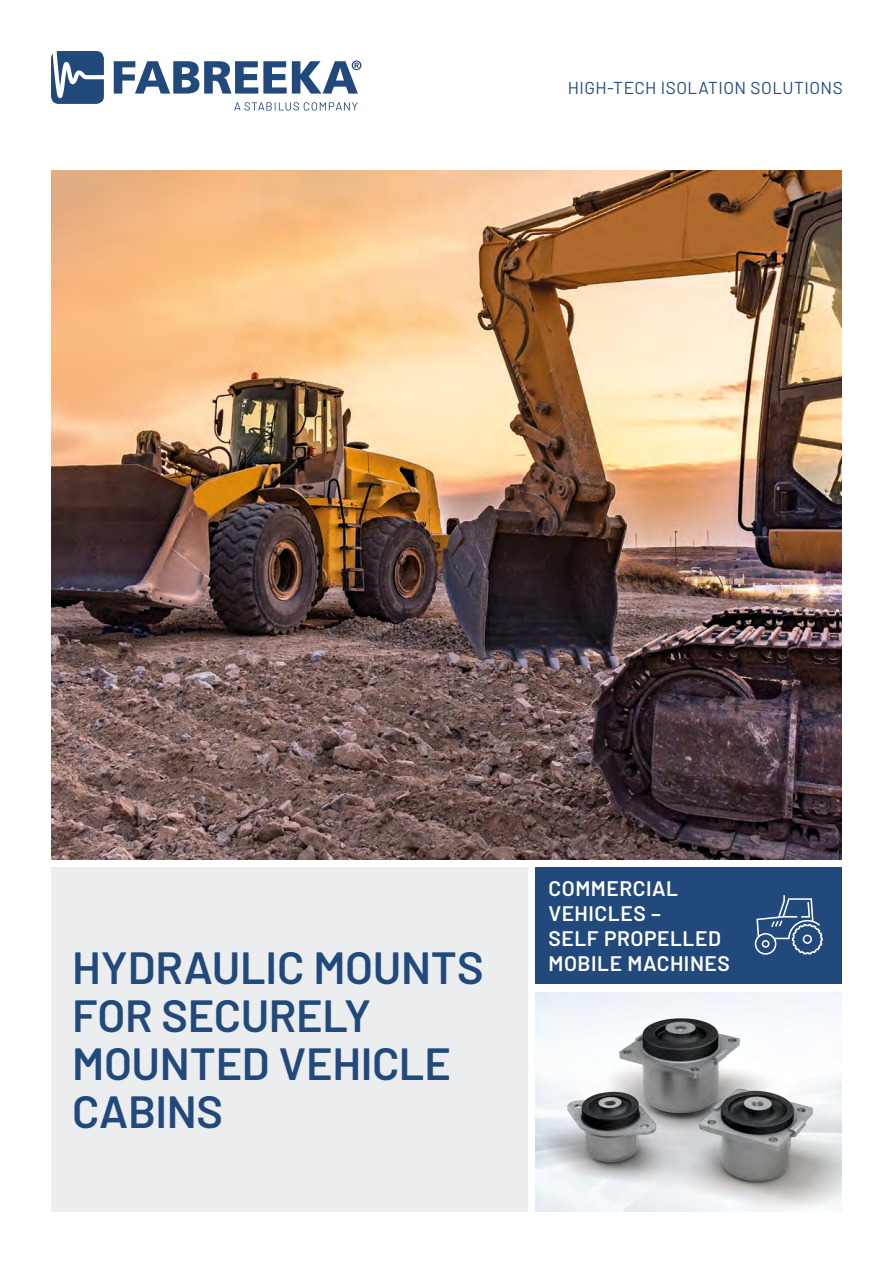
<style>
.page{position:relative;width:893px;height:1263px;background:#fff}
.page>*{position:absolute;margin:0;border:0;box-sizing:border-box;transform-origin:0 0}
.t1{font:600 45px/48px "Barlow";letter-spacing:-.01em;color:#21497c}
.t2{font:600 21px/25.2px "Barlow";letter-spacing:.025em;color:#fff}
.t3{font:17.25px "Barlow";letter-spacing:.02em;color:#21497c}
</style>
<div class="page">
<svg style="left:51px;top:51px;width:310px;height:60px"></svg>
<div style="left:51px;top:867px;width:476px;height:345px;background:#ebedef"></div>
<div style="left:536px;top:867px;width:306px;height:117px;background:#21497c"></div>
<img style="left:536px;top:1040px;width:306px;height:172px">
<img style="left:568px;top:1018px;width:245px;height:162px">
<img style="left:51px;top:170px;width:791px;height:689px">
<svg style="left:754px;top:895px;width:69px;height:60px"></svg>
<p class="t3" style="left:568px;top:75px;width:276px">HIGH-TECH ISOLATION SOLUTIONS</p>
<p class="t1" style="left:72px;top:940px;width:413px">HYDRAULIC MOUNTS<br>FOR SECURELY<br>MOUNTED VEHICLE<br>CABINS</p>
<p class="t2" style="left:549px;top:874px;width:183px">COMMERCIAL<br>VEHICLES –<br>SELF PROPELLED<br>MOBILE MACHINES</p>
</div>
